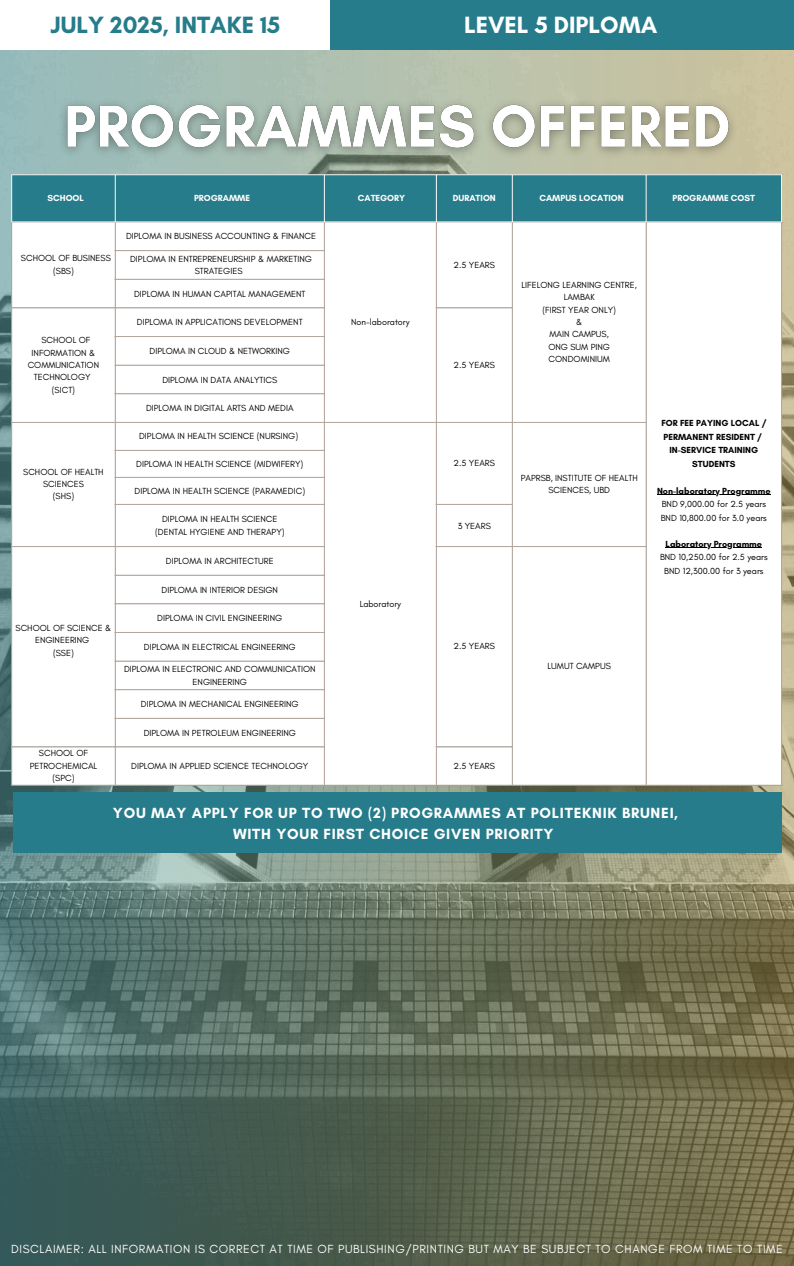
<style>
.page{position:relative;width:794px;height:1266px;background:#fff}
.page>*{position:absolute;margin:0;border:0;box-sizing:border-box;transform-origin:0 0}
.t1{font:700 24px "Glacial Indifference";color:#267c8b}
.t2{font:700 24px "Glacial Indifference";color:#fff}
.t3{font:700 15px/20.9px "Glacial Indifference";letter-spacing:.05em;color:#fff;text-align:center}
.t4{font:12px "Glacial Indifference";letter-spacing:.05em;color:#fff}
.t5{font:9px/12.4px "Glacial Indifference";color:#000;text-align:center}
.t6{font:700 9px/13.5px "Glacial Indifference";color:#000}
.t7{font:700 9px "Glacial Indifference";color:#fff}
</style>
<div class="page">
<img style="left:0;top:50px;width:793px;height:1215px">
<div style="left:12px;top:175px;width:768px;height:46px;background:#267c8b"></div>
<svg style="left:12px;top:222px;width:768px;height:563px"></svg>
<hr style="left:656px;top:494px;width:114px;height:1px;background:#000">
<hr style="left:665px;top:547px;width:96px;height:1px;background:#000">
<hr style="left:11px;top:175px;width:1px;height:46px;background:#fff">
<hr style="left:115px;top:175px;width:1px;height:46px;background:#fff">
<hr style="left:324px;top:175px;width:1px;height:46px;background:#fff">
<hr style="left:435px;top:175px;width:1px;height:46px;background:#fff">
<hr style="left:511px;top:175px;width:1px;height:46px;background:#fff">
<hr style="left:645px;top:175px;width:1px;height:46px;background:#fff">
<hr style="left:780px;top:175px;width:1px;height:46px;background:#fff">
<hr style="left:11px;top:174px;width:770px;height:1px;background:#fff">
<hr style="left:11px;top:221px;width:770px;height:1px;background:#fff">
<hr style="left:11px;top:222px;width:1px;height:563px;background:#b4a79e">
<hr style="left:115px;top:222px;width:1px;height:563px;background:#b4a79e">
<hr style="left:324px;top:222px;width:1px;height:563px;background:#b4a79e">
<hr style="left:435px;top:222px;width:1px;height:563px;background:#b4a79e">
<hr style="left:511px;top:222px;width:1px;height:563px;background:#b4a79e">
<hr style="left:645px;top:222px;width:1px;height:563px;background:#b4a79e">
<hr style="left:780px;top:222px;width:1px;height:563px;background:#b4a79e">
<hr style="left:115px;top:250px;width:210px;height:1px;background:#b4a79e">
<hr style="left:115px;top:279px;width:210px;height:1px;background:#b4a79e">
<hr style="left:11px;top:307px;width:314px;height:1px;background:#b4a79e">
<hr style="left:435px;top:307px;width:77px;height:1px;background:#b4a79e">
<hr style="left:115px;top:336px;width:210px;height:1px;background:#b4a79e">
<hr style="left:115px;top:365px;width:210px;height:1px;background:#b4a79e">
<hr style="left:115px;top:393px;width:210px;height:1px;background:#b4a79e">
<hr style="left:11px;top:422px;width:635px;height:1px;background:#b4a79e">
<hr style="left:115px;top:450px;width:210px;height:1px;background:#b4a79e">
<hr style="left:115px;top:477px;width:210px;height:1px;background:#b4a79e">
<hr style="left:115px;top:504px;width:210px;height:1px;background:#b4a79e">
<hr style="left:435px;top:504px;width:77px;height:1px;background:#b4a79e">
<hr style="left:11px;top:546px;width:314px;height:1px;background:#b4a79e">
<hr style="left:435px;top:546px;width:211px;height:1px;background:#b4a79e">
<hr style="left:115px;top:575px;width:210px;height:1px;background:#b4a79e">
<hr style="left:115px;top:603px;width:210px;height:1px;background:#b4a79e">
<hr style="left:115px;top:632px;width:210px;height:1px;background:#b4a79e">
<hr style="left:115px;top:660px;width:210px;height:1px;background:#b4a79e">
<hr style="left:115px;top:689px;width:210px;height:1px;background:#b4a79e">
<hr style="left:115px;top:718px;width:210px;height:1px;background:#b4a79e">
<hr style="left:11px;top:746px;width:314px;height:1px;background:#b4a79e">
<hr style="left:435px;top:746px;width:77px;height:1px;background:#b4a79e">
<hr style="left:11px;top:785px;width:770px;height:1px;background:#b4a79e">
<div style="left:13px;top:793px;width:768px;height:60px;background:#267c8b"></div>
<img style="left:52px;top:89px;width:691px;height:76px">
<div style="left:330px;top:0;width:463px;height:50px;background:#267c8b"></div>
<p class="t1" style="left:51px;top:10px;width:231px">JULY 2025, INTAKE 15</p>
<p class="t2" style="left:463px;top:10px;width:195px">LEVEL 5 DIPLOMA</p>
<p class="t7" style="left:47px;top:193px;width:38px">SCHOOL</p>
<h2 class="t7" style="left:194px;top:193px;width:58px">PROGRAMME</h2>
<h2 class="t7" style="left:357px;top:193px;width:49px">CATEGORY</h2>
<p class="t7" style="left:452px;top:193px;width:44px">DURATION</p>
<p class="t7" style="left:539px;top:193px;width:86px">CAMPUS LOCATION</p>
<p class="t7" style="left:672px;top:193px;width:84px">PROGRAMME COST</p>
<p class="t5" style="left:21px;top:252px;width:91px">SCHOOL OF BUSINESS</p>
<p class="t5" style="left:53px;top:264px;width:22px">(SBS)</p>
<p class="t5" style="left:28px;top:334px;width:73px">SCHOOL OF<br>INFORMATION &amp;<br>COMMUNICATION<br>TECHNOLOGY</p>
<p class="t5" style="left:52px;top:383px;width:25px">(SICT)</p>
<p class="t5" style="left:23px;top:465px;width:82px">SCHOOL OF HEALTH<br>SCIENCES</p>
<p class="t5" style="left:53px;top:490px;width:23px">(SHS)</p>
<p class="t5" style="left:16px;top:621px;width:97px">SCHOOL OF SCIENCE &amp;<br>ENGINEERING</p>
<p class="t5" style="left:53px;top:646px;width:22px">(SSE)</p>
<p class="t5" style="left:126px;top:230px;width:191px">DIPLOMA IN BUSINESS ACCOUNTING &amp; FINANCE</p>
<p class="t5" style="left:130px;top:252px;width:183px">DIPLOMA IN ENTREPRENEURSHIP &amp; MARKETING<br>STRATEGIES</p>
<p class="t5" style="left:134px;top:287px;width:173px">DIPLOMA IN HUMAN CAPITAL MANAGEMENT</p>
<p class="t5" style="left:137px;top:316px;width:167px">DIPLOMA IN APPLICATIONS DEVELOPMENT</p>
<p class="t5" style="left:149px;top:344px;width:142px">DIPLOMA IN CLOUD &amp; NETWORKING</p>
<p class="t5" style="left:162px;top:373px;width:116px">DIPLOMA IN DATA ANALYTICS</p>
<p class="t5" style="left:146px;top:402px;width:149px">DIPLOMA IN DIGITAL ARTS AND MEDIA</p>
<p class="t5" style="left:139px;top:430px;width:160px">DIPLOMA IN HEALTH SCIENCE (NURSING)</p>
<p class="t5" style="left:136px;top:457px;width:168px">DIPLOMA IN HEALTH SCIENCE (MIDWIFERY)</p>
<p class="t5" style="left:134px;top:484px;width:172px">DIPLOMA IN HEALTH SCIENCE (PARAMEDIC)</p>
<p class="t5" style="left:162px;top:513px;width:117px">DIPLOMA IN HEALTH SCIENCE</p>
<p class="t5" style="left:155px;top:525px;width:131px">(DENTAL HYGIENE AND THERAPY)</p>
<p class="t5" style="left:166px;top:554px;width:109px">DIPLOMA IN ARCHITECTURE</p>
<p class="t5" style="left:161px;top:583px;width:118px">DIPLOMA IN INTERIOR DESIGN</p>
<p class="t5" style="left:157px;top:612px;width:126px">DIPLOMA IN CIVIL ENGINEERING</p>
<p class="t5" style="left:144px;top:640px;width:153px">DIPLOMA IN ELECTRICAL ENGINEERING</p>
<p class="t5" style="left:124px;top:663px;width:193px">DIPLOMA IN ELECTRONIC AND COMMUNICATION<br>ENGINEERING</p>
<p class="t5" style="left:141px;top:698px;width:159px">DIPLOMA IN MECHANICAL ENGINEERING</p>
<p class="t5" style="left:144px;top:726px;width:153px">DIPLOMA IN PETROLEUM ENGINEERING</p>
<p class="t5" style="left:351px;top:315px;width:60px">Non-laboratory</p>
<p class="t5" style="left:359px;top:597px;width:43px">Laboratory</p>
<p class="t5" style="left:453px;top:258px;width:43px">2.5 YEARS</p>
<p class="t5" style="left:453px;top:359px;width:43px">2.5 YEARS</p>
<p class="t5" style="left:453px;top:457px;width:43px">2.5 YEARS</p>
<p class="t5" style="left:457px;top:519px;width:35px">3 YEARS</p>
<p class="t5" style="left:521px;top:278px;width:117px">LIFELONG LEARNING CENTRE,<br>LAMBAK</p>
<p class="t5" style="left:542px;top:303px;width:75px">(FIRST YEAR ONLY)</p>
<p class="t5" style="left:576px;top:315px;width:8px">&amp;</p>
<p class="t5" style="left:549px;top:328px;width:61px">MAIN CAMPUS,</p>
<p class="t5" style="left:548px;top:340px;width:63px">ONG SUM PING</p>
<p class="t5" style="left:548px;top:353px;width:63px">CONDOMINIUM</p>
<p class="t5" style="left:520px;top:471px;width:118px">PAPRSB, INSTITUTE OF HEALTH<br>SCIENCES, UBD</p>
<p class="t6" style="left:661px;top:416px;width:106px">FOR FEE PAYING LOCAL /<br>PERMANENT RESIDENT /</p>
<p class="t6" style="left:669px;top:443px;width:90px">IN-SERVICE TRAINING</p>
<p class="t6" style="left:691px;top:457px;width:45px">STUDENTS</p>
<p class="t6" style="left:656px;top:484px;width:115px">Non-laboratory Programme</p>
<p class="t5" style="left:661px;top:498px;width:106px">BND 9,000.00 for 2.5 years</p>
<p class="t5" style="left:660px;top:511px;width:108px">BND 10,800.00 for 3.0 years</p>
<p class="t6" style="left:665px;top:537px;width:98px">Laboratory Programme</p>
<p class="t5" style="left:659px;top:551px;width:109px">BND 10,250.00 for 2.5 years</p>
<p class="t5" style="left:664px;top:564px;width:101px">BND 12,300.00 for 3 years</p>
<p class="t5" style="left:453px;top:640px;width:43px">2.5 YEARS</p>
<p class="t5" style="left:547px;top:659px;width:65px">LUMUT CAMPUS</p>
<p class="t5" style="left:30px;top:747px;width:69px">SCHOOL OF<br>PETROCHEMICAL</p>
<p class="t5" style="left:52px;top:772px;width:24px">(SPC)</p>
<p class="t5" style="left:131px;top:759px;width:179px">DIPLOMA IN APPLIED SCIENCE TECHNOLOGY</p>
<p class="t5" style="left:453px;top:759px;width:43px">2.5 YEARS</p>
<p class="t3" style="left:113px;top:803px;width:566px">YOU MAY APPLY FOR UP TO TWO (2) PROGRAMMES AT POLITEKNIK BRUNEI,<br>WITH YOUR FIRST CHOICE GIVEN PRIORITY</p>
<h3 class="t4" style="left:11px;top:1241px;width:772px">DISCLAIMER: ALL INFORMATION IS CORRECT AT TIME OF PUBLISHING/PRINTING BUT MAY BE SUBJECT TO CHANGE FROM TIME TO TIME</h3>
</div>
